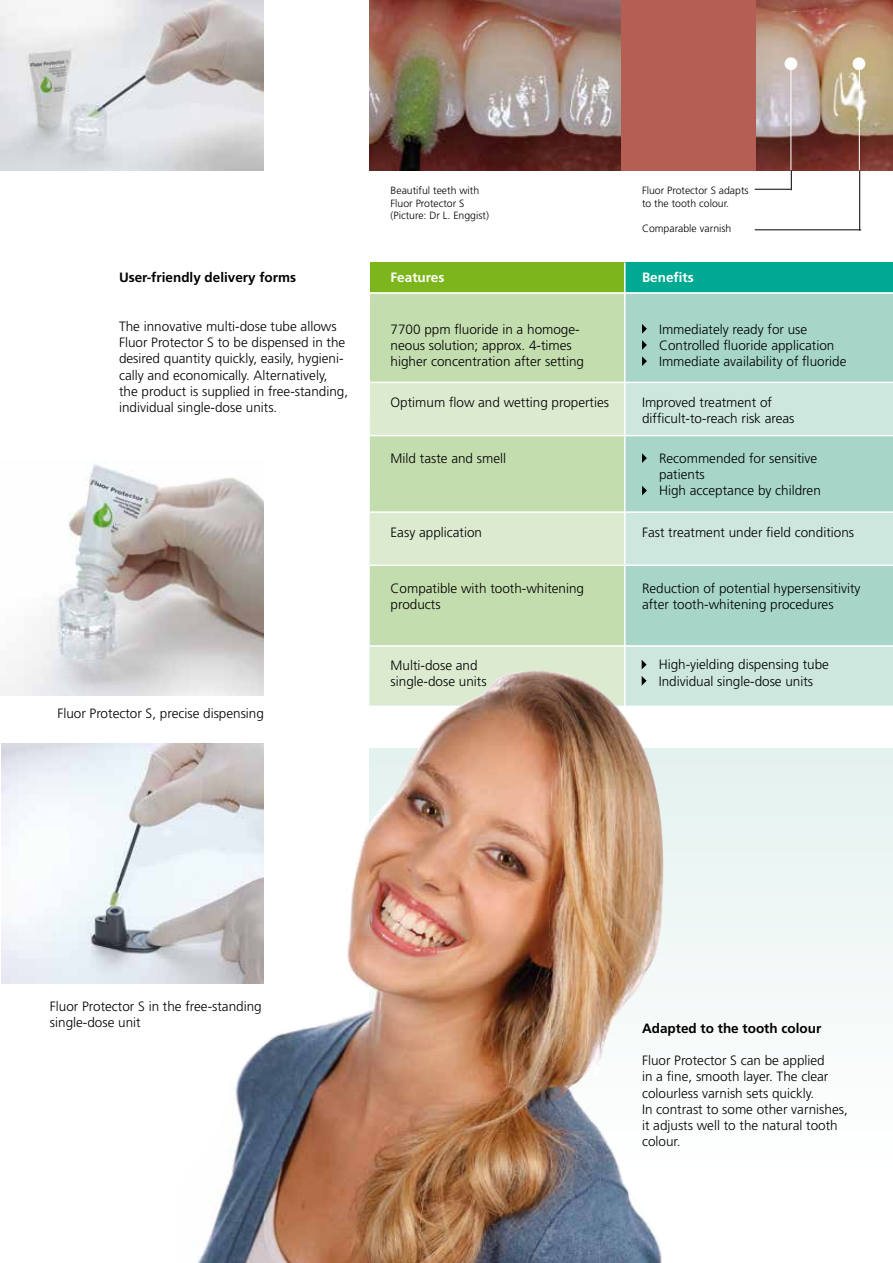
<style>
.page{position:relative;width:893px;height:1263px;background:#fff}
.page>*{position:absolute;margin:0;border:0;box-sizing:border-box;transform-origin:0 0}
.t1{font:300 13.5px/16.2px "Frutiger";color:#000}
.t2{font:700 13.5px "Frutiger";color:#000}
.t3{font:700 13.5px "Frutiger";color:#fff}
.t4{font:300 10.5px/12.6px "Frutiger";color:#000}
</style>
<div class="page">
<div style="left:663px;top:705px;width:230px;height:301px;background:#ecf6f4"></div>
<div style="left:370px;top:263px;width:255px;height:442px;background:#c3ddae"></div>
<div style="left:370px;top:263px;width:255px;height:29px;background:#7db61c"></div>
<div style="left:370px;top:382px;width:255px;height:54px;background:#dcebd0"></div>
<div style="left:370px;top:512px;width:255px;height:54px;background:#dcebd0"></div>
<div style="left:370px;top:645px;width:255px;height:60px;background:#dcebd0"></div>
<div style="left:625px;top:263px;width:268px;height:442px;background:#a7d6c9"></div>
<div style="left:625px;top:263px;width:268px;height:29px;background:#00a992"></div>
<div style="left:625px;top:382px;width:268px;height:54px;background:#cde7df"></div>
<div style="left:625px;top:512px;width:268px;height:54px;background:#cde7df"></div>
<div style="left:625px;top:645px;width:268px;height:59px;background:#cde7df"></div>
<svg style="left:642px;top:324px;width:5px;height:10px"></svg>
<svg style="left:642px;top:340px;width:5px;height:10px"></svg>
<svg style="left:642px;top:356px;width:5px;height:10px"></svg>
<svg style="left:642px;top:453px;width:5px;height:10px"></svg>
<svg style="left:642px;top:486px;width:5px;height:9px"></svg>
<img style="left:0;top:464px;width:264px;height:232px">
<img style="left:1px;top:743px;width:176px;height:240px">
<svg style="left:642px;top:660px;width:4px;height:9px"></svg>
<svg style="left:791px;top:170px;width:1px;height:20px"></svg>
<hr style="left:859px;top:170px;width:1px;height:61px;background:#000">
<img style="left:0;top:0;width:263px;height:170px">
<hr style="left:755px;top:189px;width:36px;height:1px;background:#000">
<hr style="left:755px;top:230px;width:106px;height:1px;background:#000">
<div style="left:362px;top:706px;width:531px;height:41px;background:#fff"></div>
<hr style="left:370px;top:292px;width:523px;height:2px;background:#fff">
<hr style="left:370px;top:382px;width:523px;height:1px;background:#fff">
<hr style="left:370px;top:435px;width:523px;height:1px;background:#fff">
<hr style="left:370px;top:511px;width:523px;height:2px;background:#fff">
<hr style="left:370px;top:564px;width:523px;height:2px;background:#fff">
<hr style="left:370px;top:645px;width:523px;height:2px;background:#fff">
<hr style="left:624px;top:263px;width:1px;height:500px;background:#fff">
<div style="left:621px;top:0;width:272px;height:170px;background:#b55e53"></div>
<img style="left:370px;top:0;width:251px;height:170px">
<img style="left:757px;top:0;width:136px;height:170px">
<div style="left:784px;top:57px;width:13px;height:13px;background:#fff;border-radius:50%"></div>
<div style="left:853px;top:57px;width:12px;height:13px;background:#fff;border-radius:50%"></div>
<hr style="left:790px;top:65px;width:1px;height:105px;background:#fff">
<hr style="left:859px;top:65px;width:1px;height:105px;background:#fff">
<img style="left:177px;top:670px;width:486px;height:593px">
<p class="t2" style="left:119px;top:270px;width:179px">User-friendly delivery forms</p>
<p class="t1" style="left:119px;top:318px;width:231px">The innovative multi-dose tube allows Fluor Protector S to be dispensed in the desired quantity quickly, easily, hygieni&shy;cally and economically. Alternatively, the product is supplied in free-standing, individual single-dose units.</p>
<p class="t1" style="left:57px;top:706px;width:208px">Fluor Protector S, precise dispensing</p>
<p class="t4" style="left:391px;top:184px;width:100px">Beautiful teeth with<br>Fluor Protector S (Picture: Dr L. Enggist)</p>
<p class="t4" style="left:642px;top:184px;width:108px">Fluor Protector S adapts to the tooth colour.</p>
<p class="t4" style="left:642px;top:222px;width:91px">Comparable varnish</p>
<p class="t3" style="left:391px;top:270px;width:55px">Features</p>
<p class="t3" style="left:642px;top:270px;width:53px">Benefits</p>
<p class="t1" style="left:391px;top:321px;width:195px">7700 ppm fluoride in a homoge&shy;neous solution; approx. 4-times higher concentration after setting</p>
<p class="t1" style="left:391px;top:394px;width:220px">Optimum flow and wetting properties</p>
<p class="t1" style="left:659px;top:321px;width:189px">Immediately ready for use<br>Controlled fluoride application<br>Immediate availability of fluoride</p>
<p class="t1" style="left:642px;top:394px;width:154px">Improved treatment of difficult-to-reach risk areas</p>
<p class="t1" style="left:391px;top:450px;width:117px">Mild taste and smell</p>
<p class="t1" style="left:659px;top:450px;width:163px">Recommended for sensitive patients<br>High acceptance by children</p>
<p class="t1" style="left:391px;top:524px;width:93px">Easy application</p>
<p class="t1" style="left:642px;top:524px;width:214px">Fast treatment under field conditions</p>
<p class="t1" style="left:391px;top:580px;width:195px">Compatible with tooth-whitening products</p>
<p class="t1" style="left:642px;top:580px;width:220px">Reduction of potential hypersensitivity after tooth-whitening procedures</p>
<p class="t1" style="left:391px;top:657px;width:98px">Multi-dose and single-dose units</p>
<p class="t1" style="left:659px;top:657px;width:172px">High-yielding dispensing tube<br>Individual single-dose units</p>
<p class="t1" style="left:50px;top:998px;width:213px">Fluor Protector S in the free-standing single-dose unit</p>
<p class="t2" style="left:642px;top:1020px;width:181px">Adapted to the tooth colour</p>
<p class="t1" style="left:642px;top:1053px;width:207px">Fluor Protector S can be applied<br>in a fine, smooth layer. The clear colourless varnish sets quickly.<br>In contrast to some other varnishes, it adjusts well to the natural tooth colour.</p>
</div>
